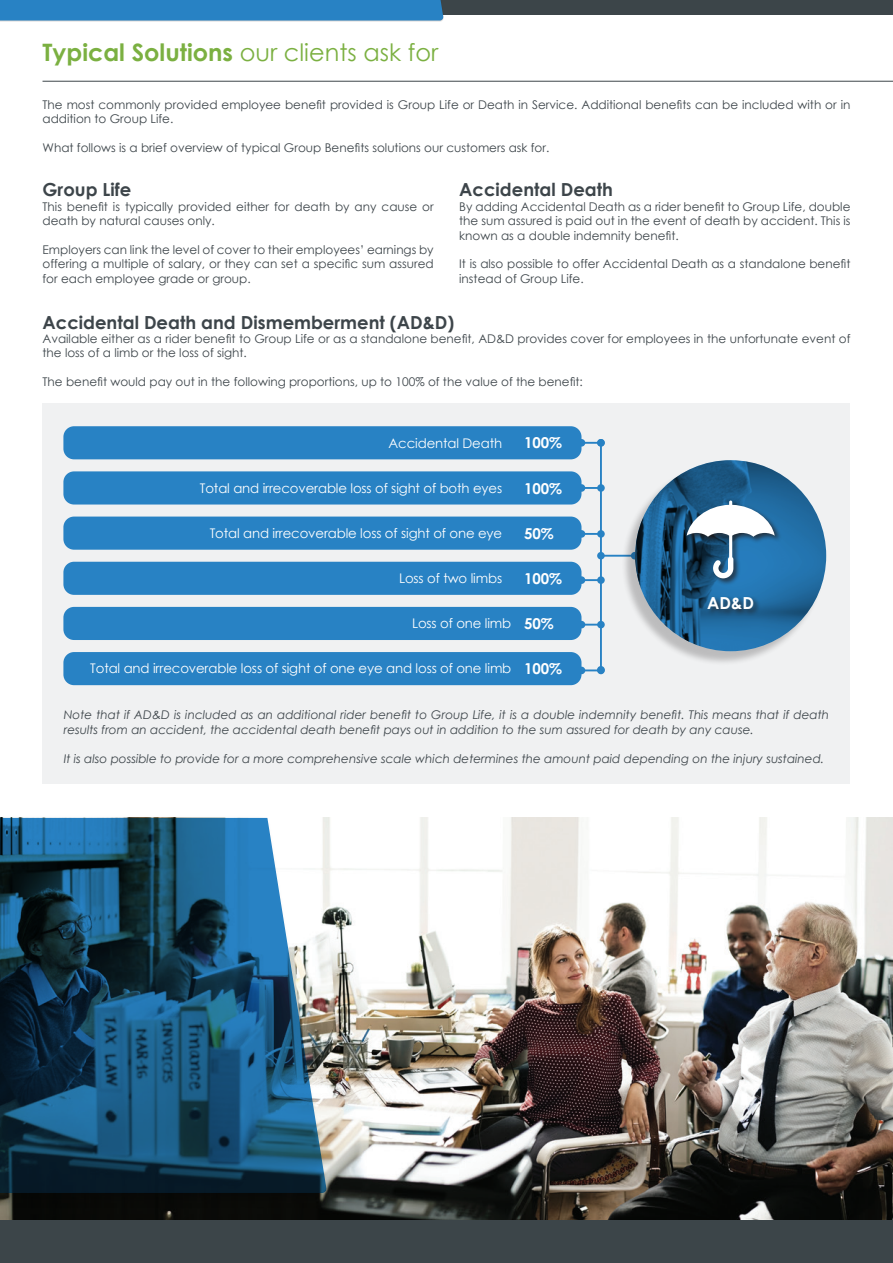
<style>
.page{position:relative;width:893px;height:1263px;background:#fff}
.page>*{position:absolute;margin:0;border:0;box-sizing:border-box;transform-origin:0 0}
.t1{font:700 24px "Century Gothic";color:#7bb041}
.t2{font:700 18px "Century Gothic";color:#3d454a}
.t3{font:700 16.5px "Century Gothic";color:#fff}
.t4{font:700 15px "Century Gothic";color:#fff}
.t5{font:13.35px "Century Gothic";letter-spacing:-.01em;color:#fff}
.t6{font:12px/14.4px "Century Gothic";color:#3d454a}
.t7{font:italic 12px/14.4px "Century Gothic";color:#3d454a}
.s1{font-weight:400}
.s2{font-weight:700;font-size:15px}
</style>
<div class="page">
<img style="left:0;top:818px;width:893px;height:402px">
<hr style="left:43px;top:81px;width:850px;height:1px;background:#3d454a">
<div style="left:43px;top:403px;width:807px;height:381px;background:#f0f1f2"></div>
<div style="left:0;top:1220px;width:893px;height:43px;background:#3c4549"></div>
<div style="left:63px;top:471px;width:518px;height:33px;background:#2882c4;border-radius:11px"></div>
<div style="left:63px;top:652px;width:518px;height:33px;background:#2882c4;border-radius:11px"></div>
<div style="left:63px;top:517px;width:518px;height:33px;background:#2882c4;border-radius:11px"></div>
<div style="left:63px;top:607px;width:518px;height:33px;background:#2882c4;border-radius:11px"></div>
<div style="left:63px;top:562px;width:518px;height:33px;background:#2882c4;border-radius:11px"></div>
<div style="left:63px;top:426px;width:518px;height:33px;background:#2882c4;border-radius:11px"></div>
<hr style="left:581px;top:442px;width:20px;height:2px;background:#2882c4">
<div style="left:578px;top:439px;width:7px;height:8px;background:#2882c4;border-radius:50%"></div>
<hr style="left:581px;top:669px;width:20px;height:2px;background:#2882c4">
<div style="left:578px;top:667px;width:7px;height:7px;background:#2882c4;border-radius:50%"></div>
<hr style="left:581px;top:624px;width:20px;height:2px;background:#2882c4">
<div style="left:578px;top:621px;width:7px;height:7px;background:#2882c4;border-radius:50%"></div>
<div style="left:597px;top:621px;width:8px;height:7px;background:#2882c4;border-radius:50%"></div>
<hr style="left:581px;top:579px;width:20px;height:2px;background:#2882c4">
<div style="left:578px;top:576px;width:7px;height:8px;background:#2882c4;border-radius:50%"></div>
<svg style="left:597px;top:576px;width:8px;height:8px"></svg>
<hr style="left:581px;top:533px;width:20px;height:2px;background:#2882c4">
<div style="left:578px;top:530px;width:7px;height:8px;background:#2882c4;border-radius:50%"></div>
<svg style="left:597px;top:530px;width:8px;height:8px"></svg>
<hr style="left:581px;top:487px;width:20px;height:2px;background:#2882c4">
<div style="left:578px;top:484px;width:7px;height:8px;background:#2882c4;border-radius:50%"></div>
<svg style="left:597px;top:484px;width:8px;height:8px"></svg>
<hr style="left:600px;top:443px;width:2px;height:227px;background:#2882c4">
<div style="left:597px;top:439px;width:8px;height:8px;background:#2882c4;border-radius:50%"></div>
<div style="left:597px;top:666px;width:8px;height:8px;background:#2882c4;border-radius:50%"></div>
<hr style="left:601px;top:555px;width:34px;height:2px;background:#2882c4">
<div style="left:597px;top:552px;width:8px;height:7px;background:#2882c4;border-radius:50%"></div>
<div style="left:622px;top:463px;width:203px;height:203px;background:#231f20;opacity:.25"></div>
<svg style="left:635px;top:460px;width:191px;height:191px;background:#1e6294"></svg>
<div style="left:706px;top:595px;width:55px;height:21px;background:#231f20;opacity:.75"></div>
<div style="left:685px;top:499px;width:97px;height:87px;background:#231f20;opacity:.75"></div>
<svg style="left:687px;top:500px;width:88px;height:78px"></svg>
<div style="left:0;top:815px;width:330px;height:393px;background:#231f20;opacity:.25"></div>
<svg style="left:0;top:818px;width:327px;height:375px;background:#285774"></svg>
<div style="left:6px;top:0;width:887px;height:14px;background:#3c4549"></div>
<div style="left:0;top:0;width:444px;height:22px;background:#7ca8c8"></div>
<div style="left:0;top:0;width:444px;height:20px;background:#2882c4"></div>
<h1 class="t1" style="left:43px;top:34px;width:397px">Typical Solutions <span class="s1">our clients ask for</span></h1>
<p class="t6" style="left:43px;top:97px;width:809px">The most commonly provided employee benefit provided is Group Life or Death in Service. Additional benefits can be included with or in addition to Group Life.</p>
<p class="t6" style="left:43px;top:140px;width:508px">What follows is a brief overview of typical Group Benefits solutions our customers ask for.</p>
<h2 class="t2" style="left:43px;top:176px;width:90px">Group Life</h2>
<p class="t6" style="left:43px;top:199px;width:393px">This benefit is typically provided either for death by any cause or death by natural causes only.</p>
<p class="t6" style="left:43px;top:242px;width:393px;text-align:justify">Employers can link the level of cover to their employees’ earnings by offering a multiple of salary, or they can set a specific sum assured for each employee grade or group.</p>
<h2 class="t2" style="left:459px;top:176px;width:155px">Accidental Death</h2>
<p class="t6" style="left:459px;top:199px;width:393px;text-align:justify">By adding Accidental Death as a rider benefit to Group Life, double the sum assured is paid out in the event of death by accident. This is known as a double indemnity benefit.</p>
<p class="t6" style="left:459px;top:257px;width:393px">It is also possible to offer Accidental Death as a standalone benefit instead of Group Life.</p>
<h2 class="t2" style="left:43px;top:308px;width:413px">Accidental Death and Dismemberment (AD&amp;D)</h2>
<p class="t6" style="left:43px;top:331px;width:809px">Available either as a rider benefit to Group Life or as a standalone benefit, AD&amp;D provides cover for employees in the unfortunate event of the loss of a limb or the loss of sight.</p>
<p class="t6" style="left:43px;top:374px;width:542px">The benefit would pay out in the following proportions, up to 100% of the value of the benefit:</p>
<p class="t5" style="left:389px;top:434px;width:115px">Accidental Death</p>
<p class="t4" style="left:524px;top:432px;width:40px">100%</p>
<p class="t5" style="left:200px;top:479px;width:304px">Total and irrecoverable loss of sight of both eyes</p>
<p class="t4" style="left:524px;top:477px;width:40px">100%</p>
<p class="t5" style="left:210px;top:524px;width:294px">Total and irrecoverable loss of sight of one eye</p>
<p class="t4" style="left:524px;top:522px;width:31px">50%</p>
<p class="t5" style="left:399px;top:569px;width:105px">Loss of two limbs</p>
<p class="t4" style="left:524px;top:567px;width:40px">100%</p>
<p class="t5" style="left:412px;top:614px;width:101px">Loss of one limb</p>
<p class="t4" style="left:524px;top:612px;width:31px">50%</p>
<p class="t5" style="left:90px;top:659px;width:473px">Total and irrecoverable loss of sight of one eye and loss of one limb <span class="s2">100%</span></p>
<h3 class="t3" style="left:707px;top:590px;width:48px">AD&amp;D</h3>
<p class="t7" style="left:64px;top:708px;width:767px">Note that if AD&amp;D is included as an additional rider benefit to Group Life, it is a double indemnity benefit. This means that if death results from an accident, the accidental death benefit pays out in addition to the sum assured for death by any cause.</p>
<p class="t7" style="left:64px;top:751px;width:762px">It is also possible to provide for a more comprehensive scale which determines the amount paid depending on the injury sustained.</p>
</div>
